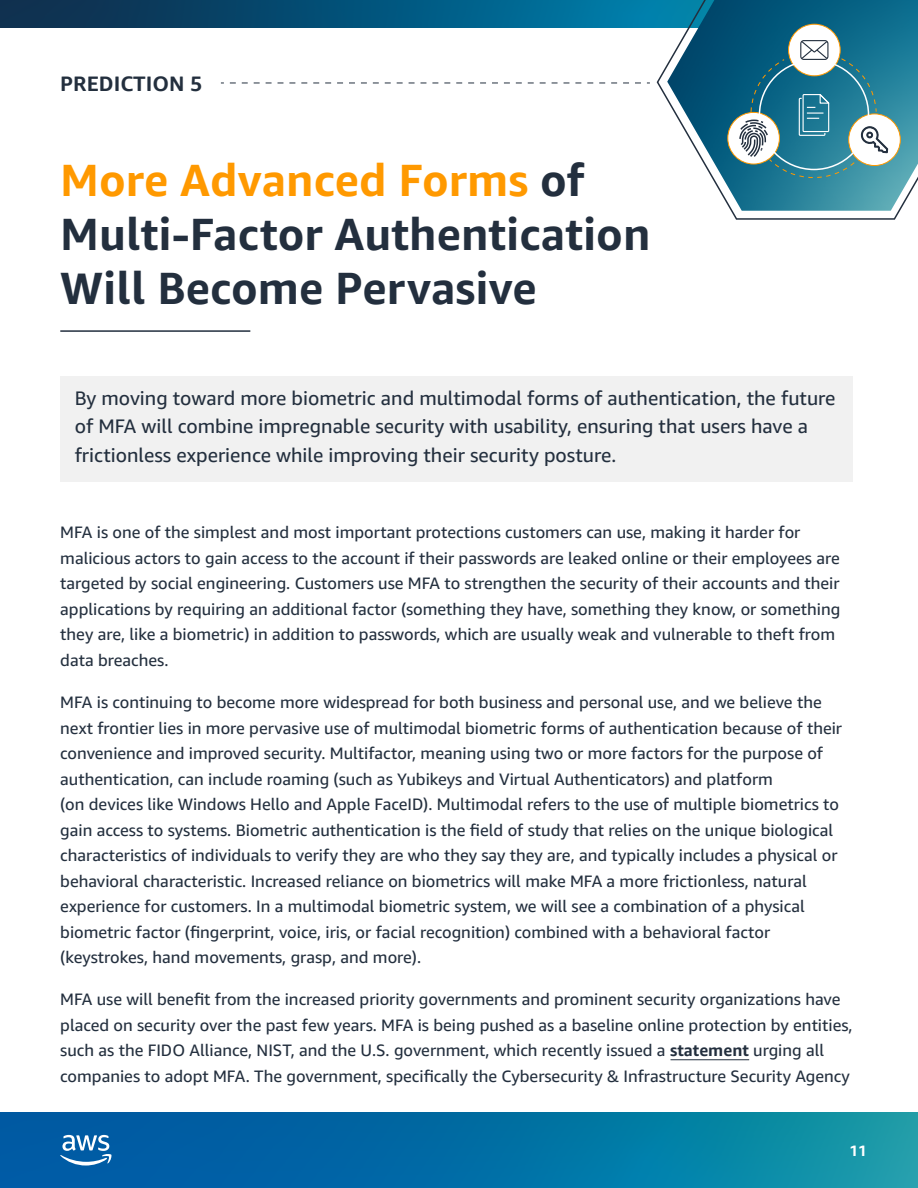
<style>
.page{position:relative;width:918px;height:1188px;background:#fff}
.page>*{position:absolute;margin:0;border:0;box-sizing:border-box;transform-origin:0 0}
.t1{font:700 45px/54px "Amazon Ember";color:#232f3e}
.t2{font:700 21.9px "Bebas Neue";color:#000;scale:.07 1}
.t3{font:700 21px "Amazon Ember Display";color:#232f3e}
.t4{font:19.5px/28.5px "Amazon Ember";color:#232f3e}
.t5{font:16.5px/25.5px "Amazon Ember";color:#232f3e}
.t6{font:700 15px "Amazon Ember";color:#fff}
.s1{color:#f90}
.s2{font-weight:700}
</style>
<div class="page">
<svg style="left:0;top:0;width:656px;height:27px;background:#055177"></svg>
<svg style="left:656px;top:0;width:244px;height:220px"></svg>
<svg style="left:667px;top:0;width:251px;height:211px"></svg>
<svg style="left:0;top:1112px;width:918px;height:76px;background:#0472a5"></svg>
<svg style="left:60px;top:1135px;width:52px;height:31px"></svg>
<svg style="left:230px;top:83px;width:420px;height:1px"></svg>
<hr style="left:60px;top:330px;width:190px;height:2px;background:#232f3e">
<div style="left:60px;top:376px;width:793px;height:105px;background:#f1f1f1"></div>
<div style="left:728px;top:112px;width:51px;height:52px;background:#fff;border-radius:50%"></div>
<div style="left:789px;top:24px;width:51px;height:52px;background:#fff;border-radius:50%"></div>
<div style="left:849px;top:114px;width:51px;height:52px;background:#fff;border-radius:50%"></div>
<svg style="left:738px;top:40px;width:150px;height:138px"></svg>
<hr style="left:671px;top:1059px;width:78px;height:1px;background:#232f3e">
<p class="t3" style="left:60px;top:70px;width:144px">PREDICTION 5</p>
<h1 class="t1" style="left:60px;top:153px;width:592px"><span class="s1">More Advanced Forms</span> of<br>Multi-Factor Authentication<br>Will Become Pervasive</h1>
<p class="t4" style="left:75px;top:384px;width:762px">By moving toward more biometric and multimodal forms of authentication, the future of MFA will combine impregnable security with usability, ensuring that users have a frictionless experience while improving their security posture.</p>
<p class="t5" style="left:60px;top:520px;width:782px">MFA is one of the simplest and most important protections customers can use, making it harder for malicious actors to gain access to the account if their passwords are leaked online or their employees are targeted by social engineering. Customers use MFA to strengthen the security of their accounts and their applications by requiring an additional factor (something they have, something they know, or something they are, like a biometric) in addition to passwords, which are usually weak and vulnerable to theft from data breaches.</p>
<p class="t5" style="left:60px;top:690px;width:783px">MFA is continuing to become more widespread for both business and personal use, and we believe the next frontier lies in more pervasive use of multimodal biometric forms of authentication because of their convenience and improved security. Multifactor, meaning using two or more factors for the purpose of authentication, can include roaming (such as Yubikeys and Virtual Authenticators) and platform<br>(on devices like Windows Hello and Apple FaceID). Multimodal refers to the use of multiple biometrics to gain access to systems. Biometric authentication is the field of study that relies on the unique biological characteristics of individuals to verify they are who they say they are, and typically includes a physical or behavioral characteristic. Increased reliance on biometrics will make MFA a more frictionless, natural experience for customers. In a multimodal biometric system, we will see a combination of a physical biometric factor (fingerprint, voice, iris, or facial recognition) combined with a behavioral factor (keystrokes, hand movements, grasp, and more).</p>
<p class="t5" style="left:60px;top:987px;width:794px">MFA use will benefit from the increased priority governments and prominent security organizations have placed on security over the past few years. MFA is being pushed as a baseline online protection by entities, such as the FIDO Alliance, NIST, and the U.S. government, which recently issued a <span class="s2">statement</span> urging all companies to adopt MFA. The government, specifically the Cybersecurity &amp; Infrastructure Security Agency</p>
<h2 class="t2" style="left:670px;top:1041px;width:1122px">HTTPS://WWW.WHITEHOUSE.GOV/BRIEFING-ROOM/STATEMENTS-RELEASES/2022/03/21/FACT-SHEET-ACT-NOW-TO-PROTECT-AGAINST-POTENTIAL-CYBERATTACKS/</h2>
<p class="t6" style="left:850px;top:1141px;width:19px">11</p>
</div>
